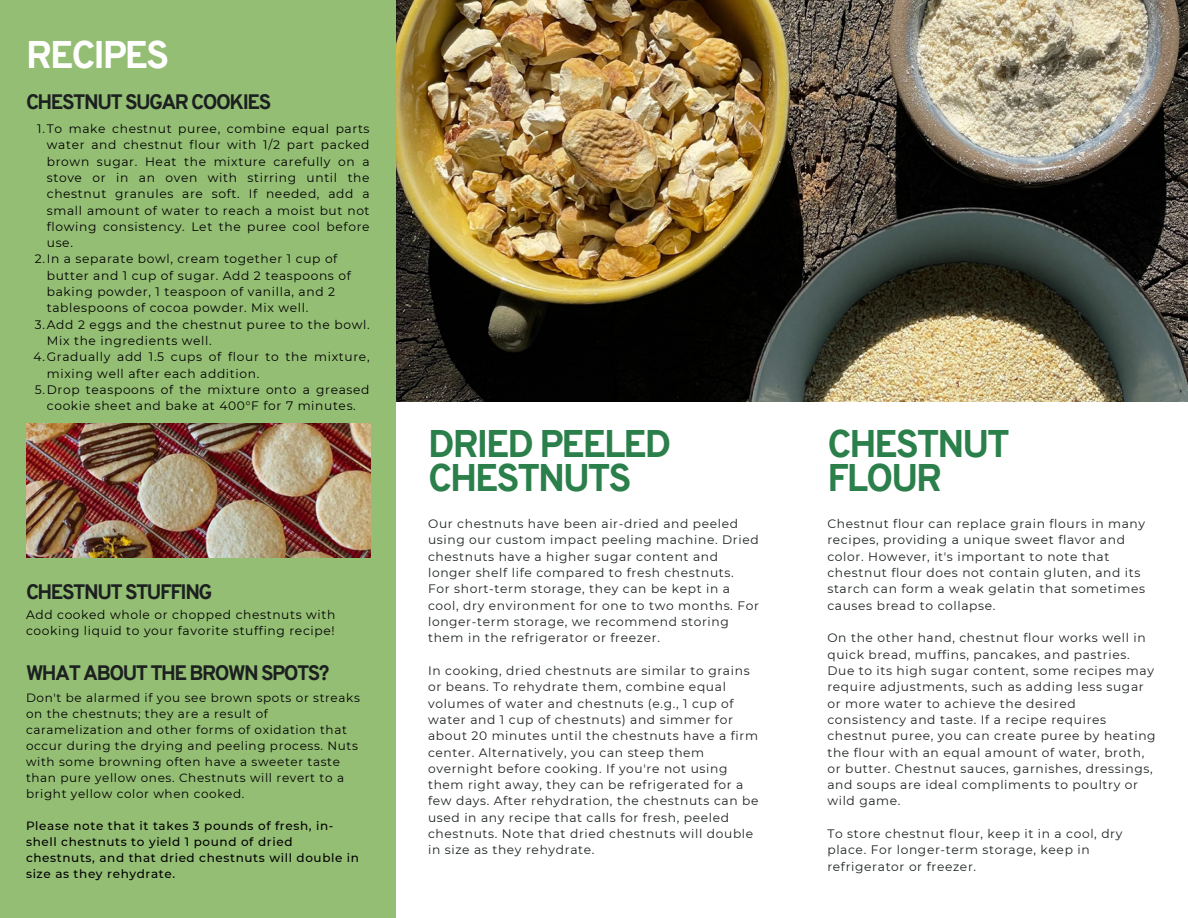
<style>
.page{position:relative;width:1188px;height:918px;background:#fff}
.page>*{position:absolute;margin:0;border:0;box-sizing:border-box;transform-origin:0 0}
.t1{font:800 37.65px/33.8px "Overpass";letter-spacing:-.055em;color:#2a7f4a}
.t2{font:800 37.65px "Overpass";letter-spacing:-.055em;color:#fff}
.t3{font:800 20.4px "Overpass";letter-spacing:-.075em;color:#1c2120}
.t4{font:12.3px/16.4px "Montserrat";letter-spacing:.05em;color:#1c2120}
.t5{font:12.3px/16.4px "Montserrat";letter-spacing:.05em;color:#000}
.t6{font:12px/16px "Montserrat";letter-spacing:.05em;color:#000}
.t7{font:500 12px/16px "Montserrat";letter-spacing:.05em;color:#000}
</style>
<div class="page">
<img style="left:396px;top:0;width:792px;height:402px">
<div style="left:0;top:0;width:396px;height:918px;background:#95be75"></div>
<img style="left:26px;top:423px;width:344px;height:134px">
<p class="t2" style="left:26px;top:40px;width:145px">RECIPES</p>
<p class="t3" style="left:26px;top:93px;width:247px">CHESTNUT SUGAR COOKIES</p>
<p class="t5" style="left:47px;top:120px;width:324px;text-align:justify;text-indent:-10px">1.To make chestnut puree, combine equal parts water and chestnut flour with 1/2 part packed brown sugar. Heat the mixture carefully on a stove or in an oven with stirring until the chestnut granules are soft. If needed, add a small amount of water to reach a moist but not flowing consistency. Let the puree cool before use.</p>
<p class="t5" style="left:47px;top:251px;width:306px;text-indent:-12px">2.In a separate bowl, cream together 1 cup of butter and 1 cup of sugar. Add 2 teaspoons of baking powder, 1 teaspoon of vanilla, and 2 tablespoons of cocoa powder. Mix well.</p>
<p class="t5" style="left:47px;top:316px;width:324px;text-indent:-12px">3.Add 2 eggs and the chestnut puree to the bowl.<br>Mix the ingredients well.</p>
<p class="t5" style="left:47px;top:349px;width:324px;text-indent:-13px">4.Gradually add 1.5 cups of flour to the mixture, mixing well after each addition.</p>
<p class="t5" style="left:35px;top:381px;width:336px;text-align:center">5.Drop teaspoons of the mixture onto a greased cookie sheet and bake at 400°F for 7 minutes.</p>
<p class="t3" style="left:26px;top:583px;width:188px">CHESTNUT STUFFING</p>
<p class="t5" style="left:26px;top:606px;width:311px">Add cooked whole or chopped chestnuts with cooking liquid to your favorite stuffing recipe!</p>
<p class="t3" style="left:26px;top:665px;width:305px">WHAT ABOUT THE BROWN SPOTS?</p>
<p class="t6" style="left:26px;top:690px;width:335px">Don't be alarmed if you see brown spots or streaks on the chestnuts; they are a result of caramelization and other forms of oxidation that occur during the drying and peeling process. Nuts with some browning often have a sweeter taste than pure yellow ones. Chestnuts will revert to a bright yellow color when cooked.</p>
<p class="t7" style="left:26px;top:818px;width:335px">Please note that it takes 3 pounds of fresh, in&shy;shell chestnuts to yield 1 pound of dried chestnuts, and that dried chestnuts will double in size as they rehydrate.</p>
<p class="t1" style="left:428px;top:431px;width:245px">DRIED PEELED</p>
<p class="t1" style="left:428px;top:464px;width:205px">CHESTNUTS</p>
<p class="t4" style="left:428px;top:515px;width:332px">Our chestnuts have been air-dried and peeled using our custom impact peeling machine. Dried chestnuts have a higher sugar content and longer shelf life compared to fresh chestnuts.<br>For short-term storage, they can be kept in a cool, dry environment for one to two months. For longer-term storage, we recommend storing them in the refrigerator or freezer.</p>
<p class="t4" style="left:428px;top:662px;width:332px">In cooking, dried chestnuts are similar to grains or beans. To rehydrate them, combine equal volumes of water and chestnuts (e.g., 1 cup of water and 1 cup of chestnuts) and simmer for about 20 minutes until the chestnuts have a firm center. Alternatively, you can steep them overnight before cooking. If you're not using them right away, they can be refrigerated for a few days. After rehydration, the chestnuts can be used in any recipe that calls for fresh, peeled chestnuts. Note that dried chestnuts will double in size as they rehydrate.</p>
<p class="t1" style="left:827px;top:431px;width:184px">CHESTNUT<br>FLOUR</p>
<p class="t4" style="left:827px;top:515px;width:319px">Chestnut flour can replace grain flours in many recipes, providing a unique sweet flavor and color. However, it's important to note that chestnut flour does not contain gluten, and its starch can form a weak gelatin that sometimes causes bread to collapse.</p>
<p class="t4" style="left:827px;top:630px;width:330px">On the other hand, chestnut flour works well in quick bread, muffins, pancakes, and pastries.<br>Due to its high sugar content, some recipes may require adjustments, such as adding less sugar or more water to achieve the desired consistency and taste. If a recipe requires chestnut puree, you can create puree by heating the flour with an equal amount of water, broth, or butter. Chestnut sauces, garnishes, dressings, and soups are ideal compliments to poultry or wild game.</p>
<p class="t4" style="left:827px;top:826px;width:297px">To store chestnut flour, keep it in a cool, dry place. For longer-term storage, keep in refrigerator or freezer.</p>
</div>
